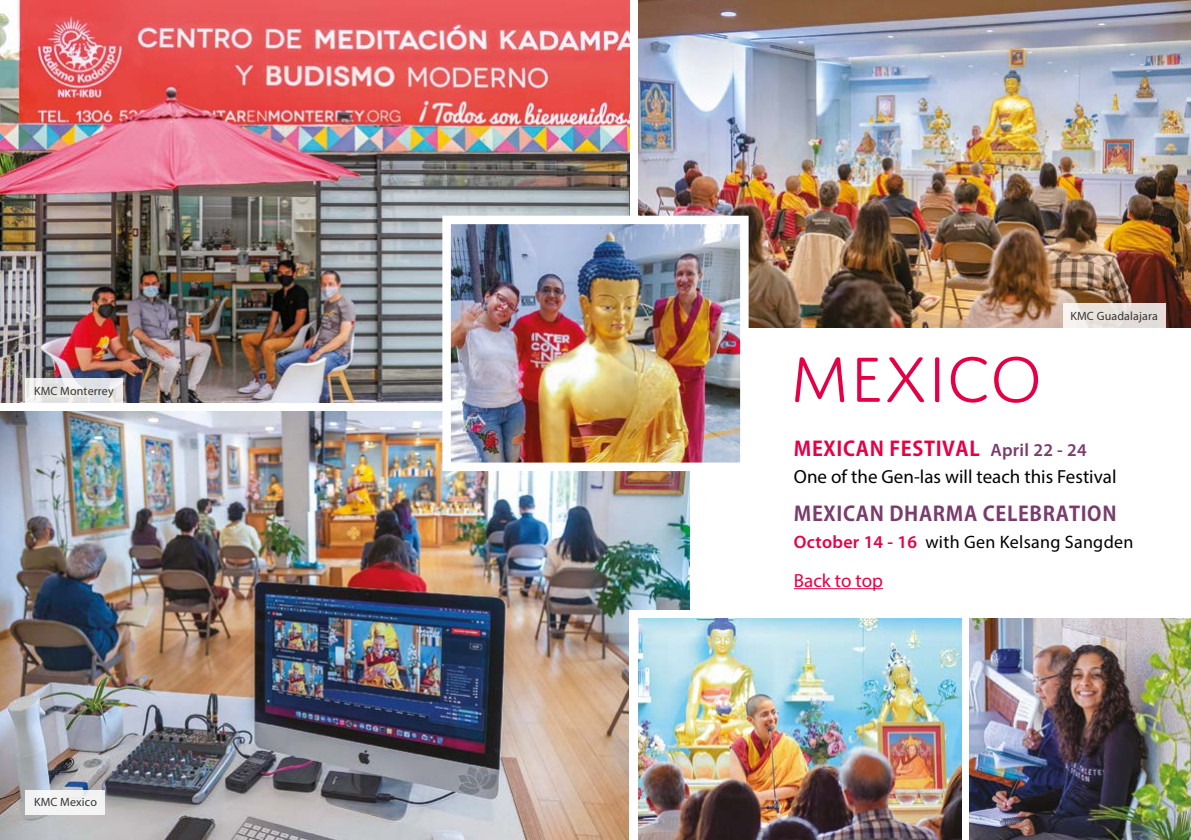
<style>
.page{position:relative;width:1191px;height:840px;background:#fff}
.page>*{position:absolute;margin:0;border:0;box-sizing:border-box;transform-origin:0 0}
.t1{font:300 68px "Domus Titling";letter-spacing:-.01em;color:#e50046}
.t2{font:700 20px "Koz Go Pro";letter-spacing:.03em;color:#e50046}
.t3{font:700 20px "Koz Go Pro";letter-spacing:.03em;color:#793c6d}
.t4{font:19px "Myriad Pro";color:#000}
.t5{font:19px "Myriad Pro";color:#e50046}
.t6{font:18px "Myriad Pro";letter-spacing:.015em;color:#000}
.t7{font:12px "Myriad Pro";letter-spacing:.01em;color:#383532}
.s1{font-family:"Myriad Pro";font-weight:600;font-size:18px;color:#793c6d}
.s2{font-weight:600;color:#e50046}
</style>
<div class="page">
<img style="left:0;top:411px;width:689px;height:428px">
<div style="left:629px;top:609px;width:562px;height:230px;background:#fff"></div>
<hr style="left:794px;top:588px;width:89px;height:1px;background:#e50046">
<img style="left:638px;top:0;width:553px;height:327px">
<img style="left:0;top:0;width:629px;height:403px">
<img style="left:969px;top:618px;width:222px;height:221px">
<img style="left:638px;top:618px;width:323px;height:221px">
<img style="left:438px;top:211px;width:315px;height:264px">
<div style="left:26px;top:789px;width:79px;height:25px;background:#f3f3f4"></div>
<svg style="left:26px;top:378px;width:97px;height:25px;fill:#e5e4e8"></svg>
<div style="left:1063px;top:303px;width:102px;height:24px;background:linear-gradient(to right,#f3efea,#e0d7d5)"></div>
<p class="t7" style="left:34px;top:383px;width:81px">KMC Monterrey</p>
<p class="t7" style="left:34px;top:794px;width:64px">KMC Mexico</p>
<h1 class="t1" style="left:789px;top:342px;width:254px">MeXICO</h1>
<p class="t7" style="left:1070px;top:308px;width:89px">KMC Guadalajara</p>
<p class="t2" style="left:794px;top:435px;width:294px">MEXICAN FESTIVAL <span class="s1">April 22 - 24</span></p>
<p class="t4" style="left:794px;top:464px;width:324px">One of the Gen-las will teach this Festival</p>
<p class="t3" style="left:794px;top:501px;width:324px">MEXICAN DHARMA CELEBRATION</p>
<p class="t6" style="left:794px;top:531px;width:341px"><span class="s2">October 14 - 16</span> with Gen Kelsang Sangden</p>
<p class="t5" style="left:794px;top:568px;width:90px">Back to top</p>
</div>
